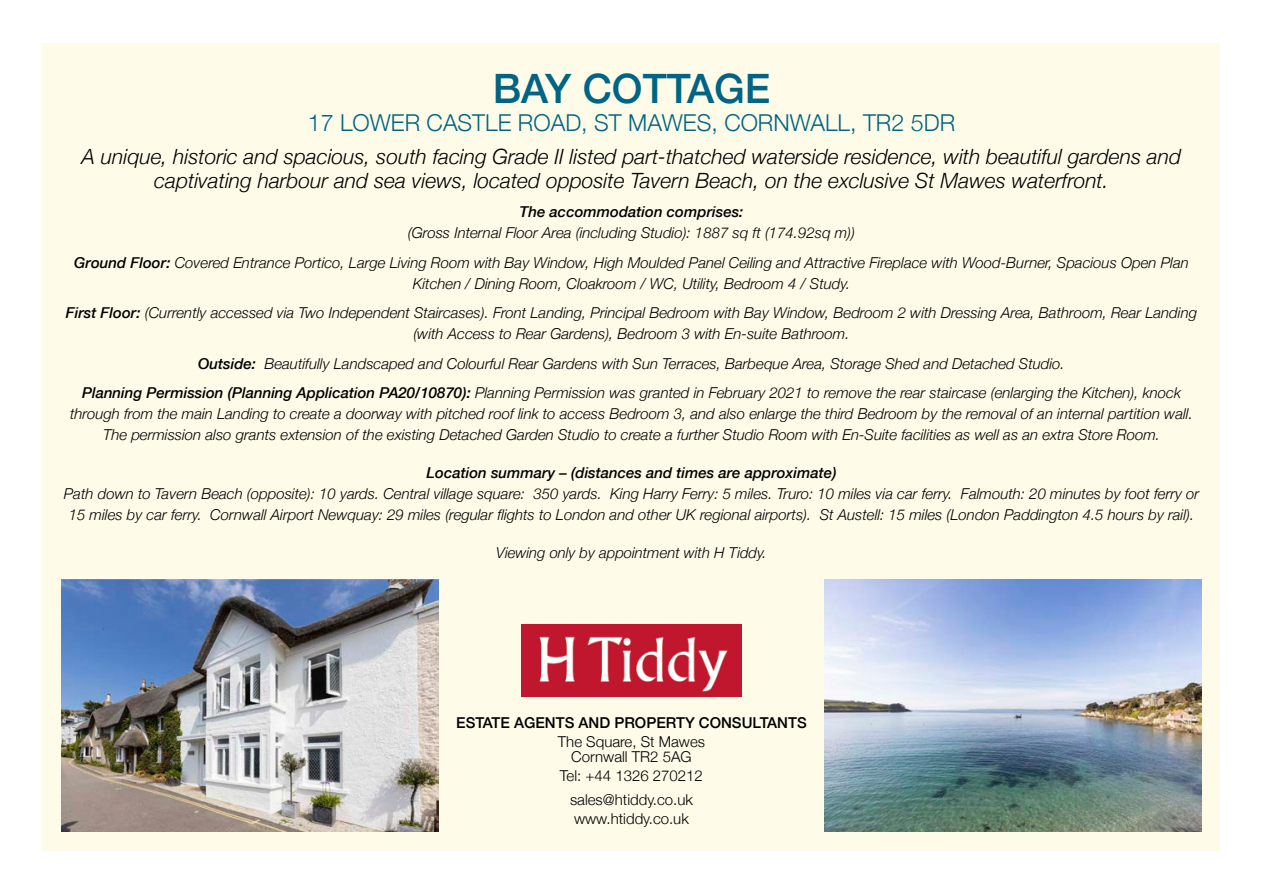
<style>
.page{position:relative;width:1263px;height:893px;background:#fff}
.page>*{position:absolute;margin:0;border:0;box-sizing:border-box;transform-origin:0 0}
.t1{font:500 40.5px "Helvetica Neue";color:#006484}
.t2{font:300 23.25px "Helvetica Neue";color:#006484}
.t3{font:italic 300 21px/24px "Helvetica Neue";color:#000;text-align:center}
.t4{font:italic 300 15px/29.5px "Helvetica Neue";color:#000;text-align:center}
.t5{font:300 15px/15px "Helvetica Neue";color:#000;text-align:center}
.t6{font:italic 500 15px "Helvetica Neue";color:#000}
.t7{font:500 15px "Helvetica Neue";color:#000}
.s1{font-weight:500}
</style>
<div class="page">
<div style="left:43px;top:43px;width:1177px;height:807px;background:#fefbe8"></div>
<img style="left:521px;top:624px;width:220px;height:72px">
<img style="left:62px;top:580px;width:376px;height:251px">
<img style="left:825px;top:580px;width:376px;height:251px">
<h1 class="t1" style="left:493px;top:56px;width:279px">BAY COTTAGE</h1>
<h2 class="t2" style="left:308px;top:104px;width:649px">17 LOWER CASTLE ROAD, ST MAWES, CORNWALL, TR2 5DR</h2>
<h3 class="t3" style="left:82px;top:143px;width:1101px">A unique, historic and spacious, south facing Grade II listed part-thatched waterside residence, with beautiful gardens and captivating harbour and sea views, located opposite Tavern Beach, on the exclusive St Mawes waterfront.</h3>
<p class="t6" style="left:520px;top:199px;width:225px">The accommodation comprises:</p>
<p class="t4" style="left:74px;top:217px;width:1116px">(Gross Internal Floor Area (including Studio): 1887 sq ft (174.92sq m))<br><span class="s1">Ground Floor:</span> Covered Entrance Portico, Large Living Room with Bay Window, High Moulded Panel Ceiling and Attractive Fireplace with Wood-Burner, Spacious Open Plan</p>
<p class="t4" style="left:66px;top:268px;width:1133px">Kitchen / Dining Room, Cloakroom / WC, Utility, Bedroom 4 / Study.<br><span class="s1">First Floor:</span> (Currently accessed via Two Independent Staircases). Front Landing, Principal Bedroom with Bay Window, Bedroom 2 with Dressing Area, Bathroom, Rear Landing</p>
<p class="t4" style="left:82px;top:318px;width:1100px">(with Access to Rear Gardens), Bedroom 3 with En-suite Bathroom.<br><span class="s1">Outside:</span> Beautifully Landscaped and Colourful Rear Gardens with Sun Terraces, Barbeque Area, Storage Shed and Detached Studio.<br><span class="s1">Planning Permission (Planning Application PA20/10870):</span> Planning Permission was granted in February 2021 to remove the rear staircase (enlarging the Kitchen), knock</p>
<p class="t4" style="left:70px;top:402px;width:1124px;line-height:21px">through from the main Landing to create a doorway with pitched roof link to access Bedroom 3, and also enlarge the third Bedroom by the removal of an internal partition wall.<br>The permission also grants extension of the existing Detached Garden Studio to create a further Studio Room with En-Suite facilities as well as an extra Store Room.</p>
<p class="t6" style="left:427px;top:460px;width:411px">Location summary – (distances and times are approximate)</p>
<p class="t4" style="left:64px;top:482px;width:1137px;line-height:21px">Path down to Tavern Beach (opposite): 10 yards. Central village square: 350 yards. King Harry Ferry: 5 miles. Truro: 10 miles via car ferry. Falmouth: 20 minutes by foot ferry or<br>15 miles by car ferry. Cornwall Airport Newquay: 29 miles (regular flights to London and other UK regional airports). St Austell: 15 miles (London Paddington 4.5 hours by rail).</p>
<p class="t4" style="left:496px;top:537px;width:272px">Viewing only by appointment with H Tiddy.</p>
<p class="t7" style="left:456px;top:710px;width:352px">ESTATE AGENTS AND PROPERTY CONSULTANTS</p>
<p class="t5" style="left:558px;top:733px;width:149px">The Square, St Mawes<br>Cornwall TR2 5AG</p>
<p class="t5" style="left:560px;top:763px;width:144px;line-height:23.5px">Tel: +44 1326 270212 sales@htiddy.co.uk</p>
<p class="t5" style="left:574px;top:810px;width:116px">www.htiddy.co.uk</p>
</div>
